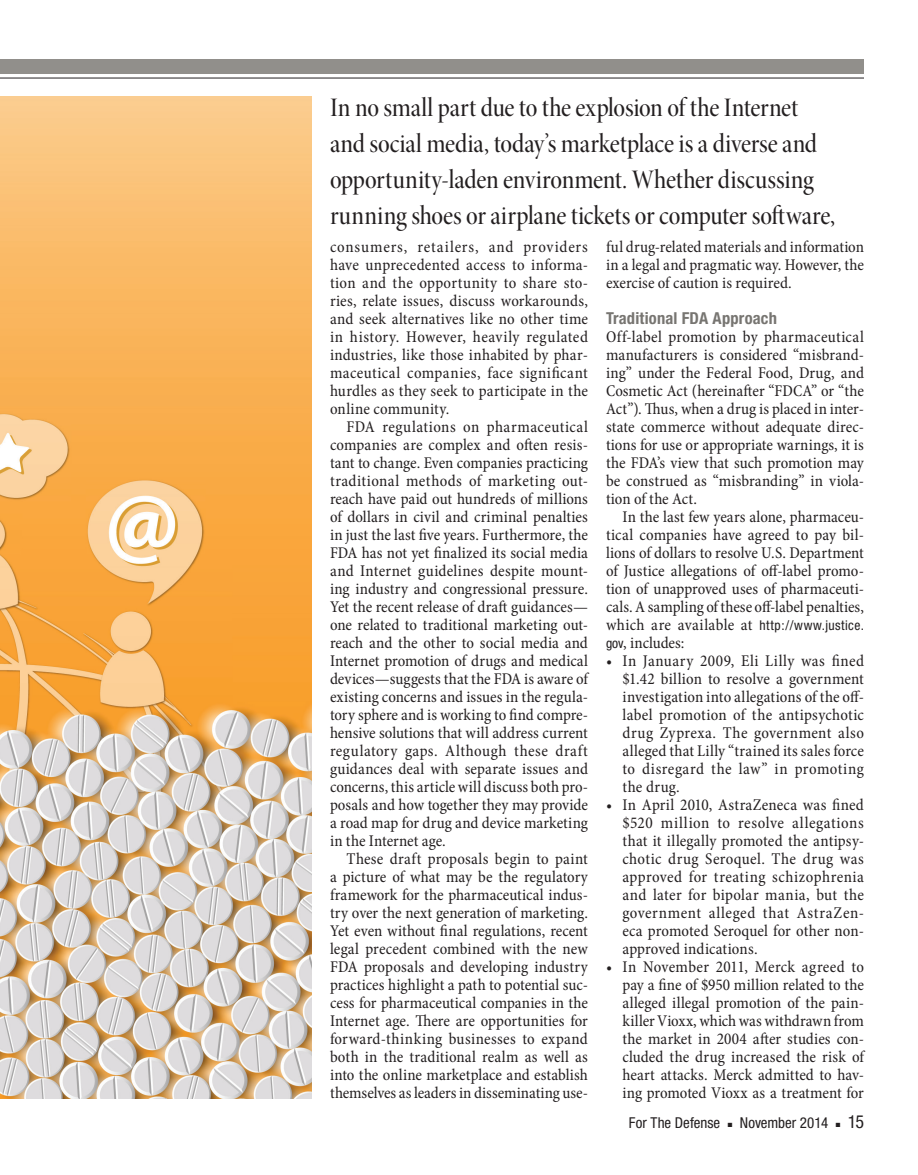
<style>
.page{position:relative;width:918px;height:1175px;background:#fff}
.page>*{position:absolute;margin:0;border:0;box-sizing:border-box;transform-origin:0 0}
.body_opening_paragra{font:27px/36px "Minion Pro Medium Cn Disp";letter-spacing:-.005em;color:#231f20}
.folio_right{font:condensed 18px "Helvetica Neue";color:#231f20}
.body_para_ind{font:condensed 16.5px/18px "Minion Pro";color:#231f20;text-align:justify}
.body_bullet_1_looses{font:condensed 16.5px/18px "Minion Pro";letter-spacing:.015em;color:#231f20;text-align:justify}
.body_no_ind_loosest{font:condensed 16.5px/18px "Minion Pro";letter-spacing:.015em;color:#231f20;text-align:justify}
.body_no_ind{font:condensed 16.5px/18px "Minion Pro";color:#231f20;text-align:justify}
.body_bullet_1{font:condensed 16.5px/18px "Minion Pro";letter-spacing:-.005em;color:#231f20;text-align:justify}
.subhead_1{font:700 condensed 16.5px "Helvetica Neue";letter-spacing:.01em;color:#777571}
.folio_right-2{font:condensed 15px "Helvetica Neue";color:#231f20}
.s1{font-family:"Helvetica Neue";font-size:13.5px}
</style>
<div class="page">
<div style="left:0;top:59px;width:864px;height:15px;background:#918f8b"></div>
<hr style="left:0;top:78px;width:864px;height:1px;background:#231f20">
<img style="left:0;top:96px;width:312px;height:1002px">
<p class="body_opening_paragra" style="left:330px;top:89px;width:507px">In no small part due to the explosion of the Internet and social media, today’s marketplace is a diverse and opportunity-laden environment. Whether discussing running shoes or airplane tickets or computer software,</p>
<p class="body_no_ind_loosest" style="left:330px;top:238px;width:260px">consumers, retailers, and providers have unprecedented access to informa&shy;tion and the opportunity to share sto&shy;ries, relate issues, discuss workarounds, and seek alternatives like no other time in history. However, heavily regulated industries, like those inhabited by phar&shy;maceutical companies, face significant hurdles as they seek to participate in the online community.</p>
<p class="body_para_ind" style="left:330px;top:418px;width:260px;text-indent:16px">FDA regulations on pharmaceutical companies are complex and often resis&shy;tant to change. Even companies practicing traditional methods of marketing out&shy;reach have paid out hundreds of millions of dollars in civil and criminal penalties in just the last five years. Furthermore, the FDA has not yet finalized its social media and Internet guidelines despite mount&shy;ing industry and congressional pressure.<br>Yet the recent release of draft guidances— one related to traditional marketing out&shy;reach and the other to social media and Internet promotion of drugs and medical devices—suggests that the FDA is aware of existing concerns and issues in the regula&shy;tory sphere and is working to find compre&shy;hensive solutions that will address current regulatory gaps. Although these draft guidances deal with separate issues and concerns, this article will discuss both pro&shy;posals and how together they may provide a road map for drug and device marketing in the Internet age.</p>
<p class="body_para_ind" style="left:330px;top:850px;width:260px;text-indent:16px">These draft proposals begin to paint a picture of what may be the regulatory framework for the pharmaceutical indus&shy;try over the next generation of marketing.<br>Yet even without final regulations, recent legal precedent combined with the new FDA proposals and developing industry practices highlight a path to potential suc&shy;cess for pharmaceutical companies in the Internet age. There are opportunities for forward-thinking businesses to expand both in the traditional realm as well as into the online marketplace and establish themselves as leaders in disseminating use-</p>
<p class="body_para_ind" style="left:606px;top:238px;width:260px">ful drug-related materials and information in a legal and pragmatic way. However, the exercise of caution is required.</p>
<p class="subhead_1" style="left:606px;top:308px;width:172px">Traditional FDA Approach</p>
<p class="body_no_ind" style="left:606px;top:328px;width:260px">Off-label promotion by pharmaceutical manufacturers is considered “misbrand&shy;ing” under the Federal Food, Drug, and Cosmetic Act (hereinafter “FDCA” or “the Act”). Thus, when a drug is placed in inter&shy;state commerce without adequate direc&shy;tions for use or appropriate warnings, it is the FDA’s view that such promotion may be construed as “misbranding” in viola&shy;tion of the Act.</p>
<p class="body_para_ind" style="left:606px;top:508px;width:260px;text-indent:16px">In the last few years alone, pharmaceu&shy;tical companies have agreed to pay bil&shy;lions of dollars to resolve U.S. Department of Justice allegations of off-label promo&shy;tion of unapproved uses of pharmaceuti&shy;cals. A sampling of these off-label penalties, which are available at <span class="s1">http://www.justice. gov</span>, includes:</p>
<p class="body_bullet_1_looses" style="left:622px;top:652px;width:243px;text-indent:-16px">• In January 2009, Eli Lilly was fined $1.42 billion to resolve a government investigation into allegations of the off&shy;label promotion of the antipsychotic drug Zyprexa. The government also alleged that Lilly “trained its sales force to disregard the law” in promoting the drug.</p>
<p class="body_bullet_1_looses" style="left:622px;top:796px;width:243px;text-indent:-16px">• In April 2010, AstraZeneca was fined $520 million to resolve allegations that it illegally promoted the antipsy&shy;chotic drug Seroquel. The drug was approved for treating schizophrenia and later for bipolar mania, but the government alleged that AstraZen&shy;eca promoted Seroquel for other non&shy;approved indications.</p>
<p class="body_bullet_1" style="left:622px;top:958px;width:243px;text-indent:-16px">• In November 2011, Merck agreed to pay a fine of $950 million related to the alleged illegal promotion of the pain&shy;killer Vioxx, which was withdrawn from the market in 2004 after studies con&shy;cluded the drug increased the risk of heart attacks. Merck admitted to hav&shy;ing promoted Vioxx as a treatment for</p>
<p class="folio_right-2" style="left:629px;top:1114px;width:93px">For The Defense</p>
<p class="folio_right-2" style="left:728px;top:1114px;width:102px">■ November 2014</p>
<p class="folio_right" style="left:836px;top:1111px;width:30px">■ 15</p>
</div>
